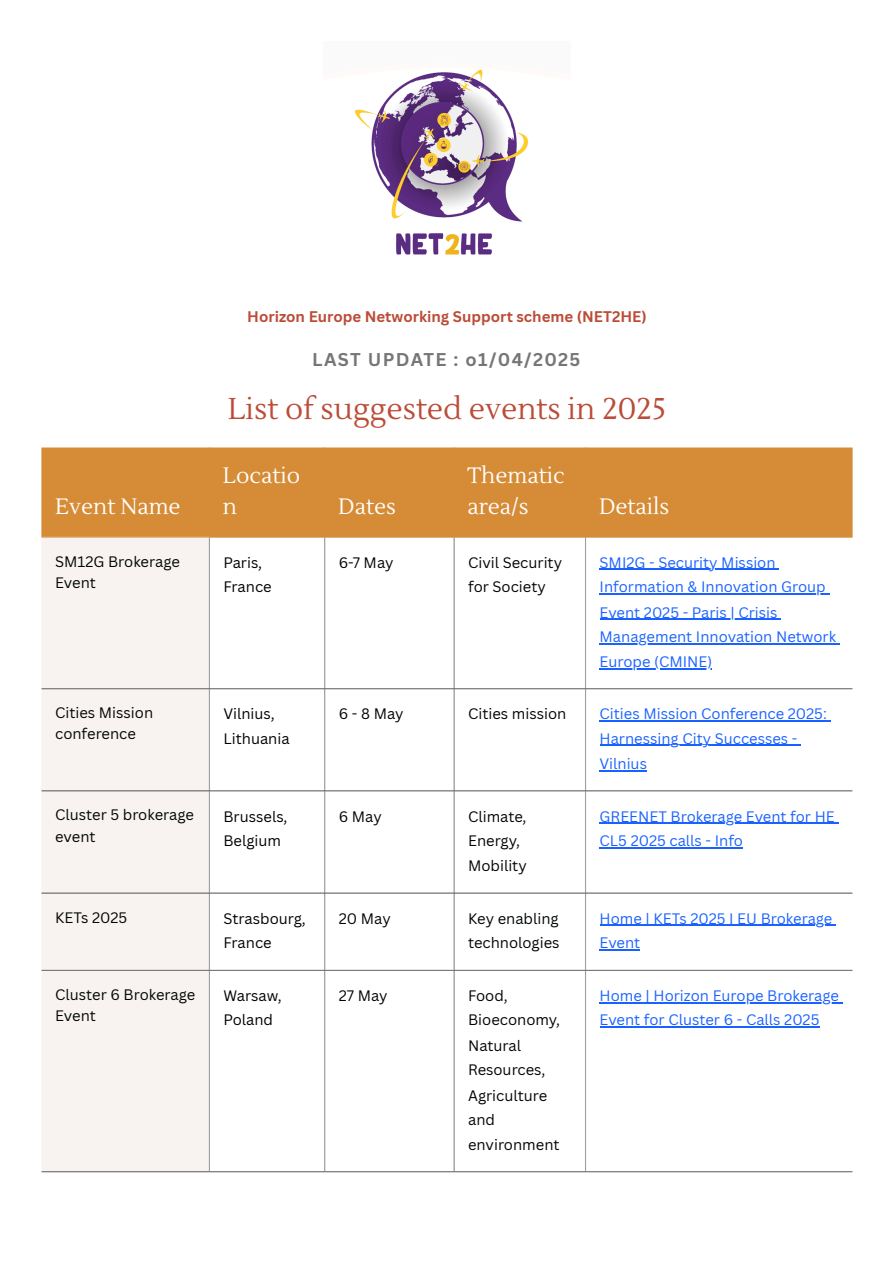
<style>
.page{position:relative;width:894px;height:1263px;background:#fff}
.page>*{position:absolute;margin:0;border:0;box-sizing:border-box;transform-origin:0 0}
.t1{font:30px "Lustria";color:#bb4c38}
.t2{font:22.2px/31px "Lustria";color:#fff}
.t3{font:700 18px "Canva Sans";letter-spacing:.075em;color:#767676}
.t4{font:700 15px "Canva Sans";color:#bb4c38}
.t5{font:14.7px/24.9px "Canva Sans";color:#1a62ff}
.t6{font:14.7px/24.8px "Canva Sans";color:#020506}
.t7{font:14.7px/24.5px "Canva Sans";color:#000}
</style>
<div class="page">
<img style="left:355px;top:69px;width:174px;height:186px">
<div style="left:42px;top:448px;width:810px;height:88px;background:#d68c37"></div>
<div style="left:42px;top:538px;width:167px;height:633px;background:#f8f3f0"></div>
<hr style="left:599px;top:569px;width:176px;height:1px;background:#1a62ff">
<hr style="left:599px;top:593px;width:226px;height:1px;background:#1a62ff">
<hr style="left:599px;top:619px;width:178px;height:1px;background:#1a62ff">
<hr style="left:599px;top:643px;width:236px;height:1px;background:#1a62ff">
<hr style="left:599px;top:668px;width:113px;height:2px;background:#1a62ff">
<hr style="left:599px;top:720px;width:227px;height:2px;background:#1a62ff">
<hr style="left:599px;top:745px;width:198px;height:1px;background:#1a62ff">
<hr style="left:599px;top:770px;width:48px;height:1px;background:#1a62ff">
<hr style="left:599px;top:823px;width:235px;height:1px;background:#1a62ff">
<hr style="left:599px;top:847px;width:143px;height:1px;background:#1a62ff">
<hr style="left:599px;top:925px;width:233px;height:1px;background:#1a62ff">
<hr style="left:599px;top:949px;width:41px;height:1px;background:#1a62ff">
<hr style="left:599px;top:1002px;width:239px;height:1px;background:#1a62ff">
<hr style="left:599px;top:1026px;width:220px;height:2px;background:#1a62ff">
<hr style="left:209px;top:538px;width:1px;height:633px;background:#9f9f9f">
<hr style="left:324px;top:538px;width:1px;height:633px;background:#9f9f9f">
<hr style="left:453px;top:538px;width:1px;height:633px;background:#9f9f9f">
<hr style="left:584px;top:538px;width:2px;height:633px;background:#9f9f9f">
<hr style="left:42px;top:536px;width:810px;height:2px;background:#d68c37">
<hr style="left:42px;top:688px;width:810px;height:1px;background:#767676">
<hr style="left:42px;top:790px;width:810px;height:1px;background:#767676">
<hr style="left:42px;top:892px;width:810px;height:2px;background:#767676">
<hr style="left:42px;top:970px;width:810px;height:1px;background:#767676">
<hr style="left:42px;top:1171px;width:810px;height:1px;background:#767676">
<p class="t2" style="left:55px;top:492px;width:127px">Event Name</p>
<p class="t4" style="left:247px;top:306px;width:401px">Horizon Europe Networking Support scheme (NET2HE)</p>
<h2 class="t3" style="left:312px;top:346px;width:269px">LAST UPDATE : o1/04/2025</h2>
<h1 class="t1" style="left:228px;top:390px;width:440px">List of suggested events in 2025</h1>
<p class="t2" style="left:223px;top:461px;width:79px">Locatio n</p>
<p class="t2" style="left:338px;top:492px;width:59px">Dates</p>
<p class="t2" style="left:467px;top:461px;width:99px">Thematic area/s</p>
<p class="t2" style="left:599px;top:492px;width:72px">Details</p>
<p class="t6" style="left:55px;top:550px;width:126px;line-height:21px">SM12G Brokerage<br>Event</p>
<p class="t7" style="left:223px;top:550px;width:50px">Paris,<br>France</p>
<p class="t6" style="left:339px;top:550px;width:56px">6-7 May</p>
<p class="t6" style="left:468px;top:550px;width:95px">Civil Security for Society</p>
<p class="t5" style="left:599px;top:549px;width:238px">SMI2G - Security Mission<br>Information &amp; Innovation Group<br>Event 2025 - Paris | Crisis<br>Management Innovation Network<br>Europe (CMINE)</p>
<p class="t6" style="left:55px;top:702px;width:99px;line-height:21px">Cities Mission conference</p>
<p class="t7" style="left:223px;top:701px;width:68px">Vilnius,<br>Lithuania</p>
<p class="t6" style="left:339px;top:701px;width:66px">6-8May</p>
<p class="t6" style="left:468px;top:701px;width:100px">Cities mission</p>
<p class="t5" style="left:599px;top:701px;width:229px">Cities Mission Conference 2025:<br>Harnessing City Successes -<br>Vilnius</p>
<p class="t6" style="left:55px;top:804px;width:140px;line-height:21px">Cluster 5 brokerage event</p>
<p class="t7" style="left:223px;top:804px;width:65px">Brussels,<br>Belgium</p>
<p class="t6" style="left:339px;top:803px;width:44px">6 May</p>
<p class="t6" style="left:468px;top:803px;width:60px">Climate,<br>Energy,<br>Mobility</p>
<p class="t5" style="left:599px;top:804px;width:237px;line-height:24.5px">GREENET Brokerage Event for HE<br>CL5 2025 calls - Info</p>
<p class="t6" style="left:55px;top:904px;width:73px">KETs 2025</p>
<p class="t7" style="left:223px;top:906px;width:84px">Strasbourg,<br>France</p>
<p class="t6" style="left:339px;top:906px;width:53px">20 May</p>
<p class="t6" style="left:468px;top:906px;width:93px">Key enabling technologies</p>
<p class="t5" style="left:599px;top:906px;width:234px;line-height:24.5px">Home | KETs 2025 I EU Brokerage<br>Event</p>
<p class="t6" style="left:55px;top:984px;width:142px;line-height:21px">Cluster 6 Brokerage<br>Event</p>
<p class="t7" style="left:223px;top:983px;width:60px">Warsaw,<br>Poland</p>
<p class="t6" style="left:339px;top:983px;width:50px">27 May</p>
<p class="t6" style="left:468px;top:983px;width:93px">Food,<br>Bioeconomy,<br>Natural<br>Resources,<br>Agriculture and environment</p>
<p class="t5" style="left:599px;top:983px;width:241px;line-height:24.5px">Home | Horizon Europe Brokerage<br>Event for Cluster 6 - Calls 2025</p>
</div>
